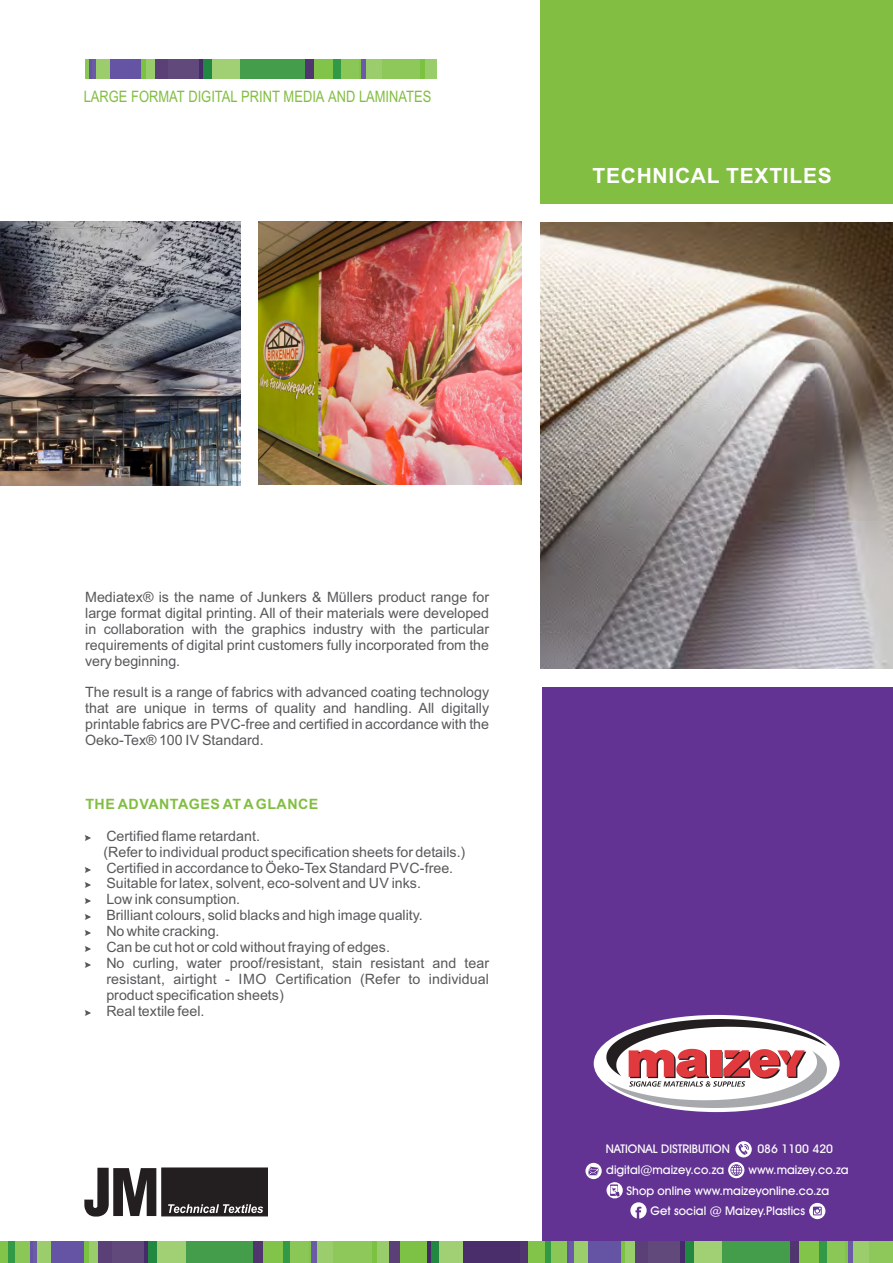
<style>
.page{position:relative;width:893px;height:1263px;background:#fff}
.page>*{position:absolute;margin:0;border:0;box-sizing:border-box;transform-origin:0 0}
.t1{font:700 21px "Arial";letter-spacing:.035em;color:#fff}
.t2{font:15.75px "Arial Narrow";color:#82be41}
.t3{font:14.25px/15.9px "Arial";color:#58595b;text-align:justify}
.t4{font:700 14.25px "Arial";letter-spacing:.035em;color:#82be41}
.t5{font:500 12px "Avant Garde IT Cby BT";color:#fff}
</style>
<div class="page">
<div style="left:541px;top:0;width:352px;height:203px;background:#82be41"></div>
<img style="left:541px;top:222px;width:352px;height:447px">
<div style="left:542px;top:687px;width:351px;height:576px;background:#633393"></div>
<div style="left:389px;top:1241px;width:11px;height:22px;background:#5a4076"></div>
<div style="left:400px;top:1241px;width:27px;height:22px;background:#7ec245"></div>
<hr style="left:427px;top:1241px;width:4px;height:22px;background:#472a69">
<div style="left:431px;top:1241px;width:8px;height:22px;background:#218842"></div>
<div style="left:439px;top:1241px;width:24px;height:22px;background:#a0cf74"></div>
<div style="left:463px;top:1241px;width:57px;height:22px;background:#4a2e6b"></div>
<div style="left:520px;top:1241px;width:8px;height:22px;background:#50356f"></div>
<div style="left:528px;top:1241px;width:17px;height:22px;background:#82c449"></div>
<div style="left:545px;top:1241px;width:7px;height:22px;background:#329946"></div>
<div style="left:552px;top:1241px;width:15px;height:22px;background:#8bc757"></div>
<hr style="left:567px;top:1241px;width:2px;height:22px;background:#6554a3">
<div style="left:569px;top:1241px;width:5px;height:22px;background:#6a5aa7"></div>
<div style="left:574px;top:1241px;width:14px;height:22px;background:#9bcd6c"></div>
<div style="left:588px;top:1241px;width:33px;height:22px;background:#6554a3"></div>
<hr style="left:621px;top:1241px;width:4px;height:22px;background:#7bc142">
<div style="left:625px;top:1241px;width:10px;height:22px;background:#99cc6a"></div>
<div style="left:635px;top:1241px;width:13px;height:22px;background:#5a4076"></div>
<div style="left:648px;top:1241px;width:32px;height:22px;background:#62497b"></div>
<div style="left:680px;top:1241px;width:5px;height:22px;background:#472a69"></div>
<div style="left:685px;top:1241px;width:9px;height:22px;background:#218842"></div>
<div style="left:694px;top:1241px;width:29px;height:22px;background:#a0cf74"></div>
<div style="left:723px;top:1241px;width:67px;height:22px;background:#449d4b"></div>
<div style="left:790px;top:1241px;width:10px;height:22px;background:#50356f"></div>
<div style="left:800px;top:1241px;width:19px;height:22px;background:#82c449"></div>
<div style="left:819px;top:1241px;width:8px;height:22px;background:#329946"></div>
<div style="left:827px;top:1241px;width:18px;height:22px;background:#8bc757"></div>
<hr style="left:845px;top:1241px;width:3px;height:22px;background:#82c44b">
<div style="left:848px;top:1241px;width:5px;height:22px;background:#6a5aa7"></div>
<div style="left:853px;top:1241px;width:17px;height:22px;background:#9bcd6c"></div>
<div style="left:870px;top:1241px;width:23px;height:22px;background:#8ec85b"></div>
<div style="left:0;top:1241px;width:9px;height:22px;background:#82c449"></div>
<div style="left:9px;top:1241px;width:6px;height:22px;background:#329946"></div>
<div style="left:15px;top:1241px;width:16px;height:22px;background:#8bc757"></div>
<hr style="left:31px;top:1241px;width:2px;height:22px;background:#6554a3">
<div style="left:33px;top:1241px;width:5px;height:22px;background:#6a5aa7"></div>
<div style="left:38px;top:1241px;width:13px;height:22px;background:#9bcd6c"></div>
<div style="left:51px;top:1241px;width:33px;height:22px;background:#6554a3"></div>
<div style="left:84px;top:1241px;width:5px;height:22px;background:#7bc142"></div>
<div style="left:89px;top:1241px;width:10px;height:22px;background:#99cc6a"></div>
<div style="left:99px;top:1241px;width:13px;height:22px;background:#5a4076"></div>
<div style="left:112px;top:1241px;width:32px;height:22px;background:#62497b"></div>
<hr style="left:144px;top:1241px;width:4px;height:22px;background:#472a69">
<div style="left:148px;top:1241px;width:10px;height:22px;background:#218842"></div>
<div style="left:158px;top:1241px;width:28px;height:22px;background:#a0cf74"></div>
<div style="left:186px;top:1241px;width:67px;height:22px;background:#449d4b"></div>
<div style="left:253px;top:1241px;width:10px;height:22px;background:#50356f"></div>
<div style="left:263px;top:1241px;width:20px;height:22px;background:#82c449"></div>
<div style="left:283px;top:1241px;width:7px;height:22px;background:#329946"></div>
<div style="left:290px;top:1241px;width:19px;height:22px;background:#8bc757"></div>
<hr style="left:309px;top:1241px;width:3px;height:22px;background:#82c44b">
<div style="left:312px;top:1241px;width:5px;height:22px;background:#6a5aa7"></div>
<div style="left:317px;top:1241px;width:16px;height:22px;background:#9bcd6c"></div>
<div style="left:333px;top:1241px;width:39px;height:22px;background:#8ec85b"></div>
<div style="left:372px;top:1241px;width:6px;height:22px;background:#7bc142"></div>
<div style="left:378px;top:1241px;width:11px;height:22px;background:#99cc6a"></div>
<img style="left:0;top:222px;width:240px;height:263px">
<img style="left:259px;top:222px;width:263px;height:263px">
<svg style="left:84px;top:1168px;width:72px;height:48px"></svg>
<div style="left:162px;top:1168px;width:106px;height:48px;background:#231f20"></div>
<svg style="left:168px;top:1204px;width:95px;height:9px"></svg>
<div style="left:85px;top:59px;width:5px;height:20px;background:#8bc757"></div>
<hr style="left:90px;top:59px;width:2px;height:20px;background:#6554a3">
<hr style="left:92px;top:59px;width:4px;height:20px;background:#6a5aa7">
<div style="left:96px;top:59px;width:14px;height:20px;background:#9bcd6c"></div>
<div style="left:110px;top:59px;width:31px;height:20px;background:#6554a3"></div>
<div style="left:141px;top:59px;width:5px;height:20px;background:#7bc142"></div>
<div style="left:146px;top:59px;width:9px;height:20px;background:#99cc6a"></div>
<div style="left:155px;top:59px;width:13px;height:20px;background:#5a4076"></div>
<div style="left:168px;top:59px;width:31px;height:20px;background:#62497b"></div>
<div style="left:199px;top:59px;width:5px;height:20px;background:#472a69"></div>
<div style="left:204px;top:59px;width:9px;height:20px;background:#218842"></div>
<div style="left:213px;top:59px;width:27px;height:20px;background:#a0cf74"></div>
<div style="left:240px;top:59px;width:65px;height:20px;background:#449d4b"></div>
<div style="left:305px;top:59px;width:9px;height:20px;background:#50356f"></div>
<div style="left:314px;top:59px;width:19px;height:20px;background:#82c449"></div>
<div style="left:333px;top:59px;width:8px;height:20px;background:#329946"></div>
<div style="left:341px;top:59px;width:18px;height:20px;background:#8bc757"></div>
<hr style="left:359px;top:59px;width:2px;height:20px;background:#82c44b">
<div style="left:361px;top:59px;width:6px;height:20px;background:#6a5aa7"></div>
<div style="left:367px;top:59px;width:15px;height:20px;background:#9bcd6c"></div>
<div style="left:382px;top:59px;width:38px;height:20px;background:#8ec85b"></div>
<div style="left:420px;top:59px;width:5px;height:20px;background:#7bc142"></div>
<div style="left:425px;top:59px;width:11px;height:20px;background:#99cc6a"></div>
<div style="left:594px;top:1015px;width:246px;height:97px;background:#fff;border-radius:50%"></div>
<svg style="left:606px;top:1019px;width:221px;height:89px"></svg>
<svg style="left:630px;top:1202px;width:17px;height:16px"></svg>
<svg style="left:809px;top:1203px;width:16px;height:16px"></svg>
<svg style="left:728px;top:1141px;width:24px;height:37px"></svg>
<svg style="left:585px;top:1163px;width:38px;height:35px"></svg>
<p class="t2" style="left:84px;top:90px;width:349px">LARGE FORMAT DIGITAL PRINT MEDIA AND LAMINATES</p>
<h1 class="t1" style="left:592px;top:167px;width:241px">TECHNICAL TEXTILES</h1>
<p class="t3" style="left:85px;top:590px;width:405px">Mediatex® is the name of Junkers &amp; Müllers product range for large format digital printing. All of their materials were developed in collaboration with the graphics industry with the particular requirements of digital print customers fully incorporated from the very beginning.</p>
<p class="t3" style="left:85px;top:686px;width:405px">The result is a range of fabrics with advanced coating technology that are unique in terms of quality and handling. All digitally printable fabrics are PVC-free and certified in accordance with the Oeko-Tex® 100 IV Standard.</p>
<p class="t4" style="left:85px;top:798px;width:234px">THE ADVANTAGES AT A GLANCE</p>
<p class="t3" style="left:103px;top:829px;width:387px;text-align:left">Certified flame retardant.<br>(Refer to individual product specification sheets for details.)<br>Certified in accordance to Öeko-Tex Standard PVC-free.<br>Suitable for latex, solvent, eco-solvent and UV inks.<br>Low ink consumption.<br>Brilliant colours, solid blacks and high image quality.<br>No white cracking.<br>Can be cut hot or cold without fraying of edges.<br>No curling, water proof/resistant, stain resistant and tear resistant, airtight - IMO Certification (Refer to individual product specification sheets)<br>Real textile feel.</p>
<p class="t5" style="left:606px;top:1144px;width:126px">NATIONAL DISTRIBUTION</p>
<p class="t5" style="left:757px;top:1144px;width:77px">086 1100 420</p>
<p class="t5" style="left:606px;top:1165px;width:120px">digital@maizey.co.za</p>
<p class="t5" style="left:748px;top:1165px;width:102px">www.maizey.co.za</p>
<p class="t5" style="left:627px;top:1185px;width:204px">Shop online www.maizeyonline.co.za</p>
<p class="t5" style="left:651px;top:1205px;width:156px">Get social @ Maizey.Plastics</p>
</div>
